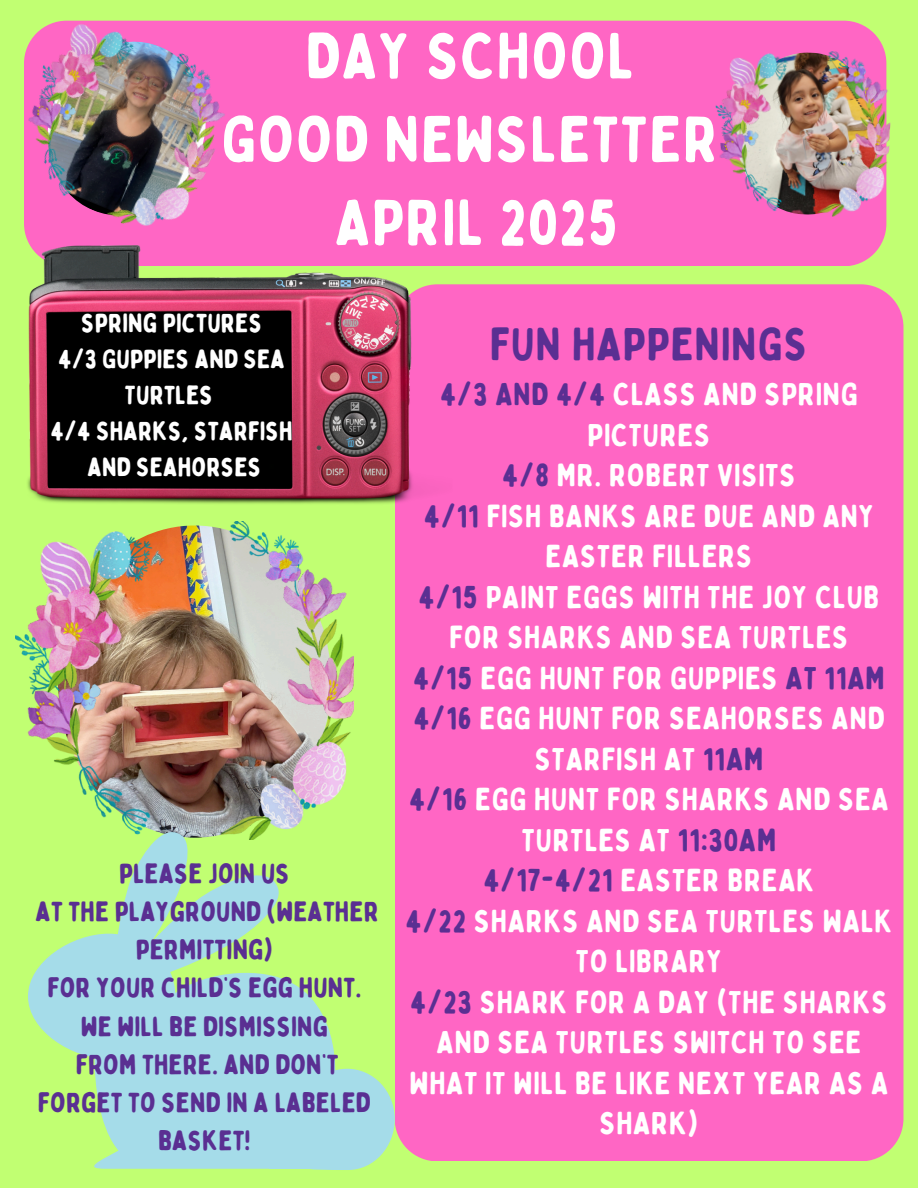
<style>
.page{position:relative;width:918px;height:1188px;background:#c1ff72}
.page>*{position:absolute;margin:0;border:0;box-sizing:border-box;transform-origin:0 0}
.t1{font:64.8px/83.2px "Bobby Jones Soft";letter-spacing:.02em;color:#fff;text-align:center}
.t2{font:46.2px "Bobby Jones Soft";letter-spacing:.02em;color:#5a2f92}
.t3{font:31.65px/40.5px "Bobby Jones Soft";letter-spacing:.02em;color:#fff;text-align:center}
.t4{font:27.9px/38.2px "Bobby Jones Soft";color:#5a2f92;text-align:center}
.t5{font:26.4px/36px "Bobby Jones Soft";color:#fff;text-align:center}
.s1{color:#5a2f92}
</style>
<div class="page">
<div style="left:395px;top:284px;width:508px;height:877px;background:#ff66c4"></div>
<div style="left:244px;top:21px;width:642px;height:245px;background:#ff66c4"></div>
<img style="left:16px;top:522px;width:337px;height:297px">
<img style="left:712px;top:47px;width:179px;height:172px">
<img style="left:24px;top:20px;width:220px;height:226px">
<img style="left:27px;top:246px;width:426px;height:262px">
<svg style="left:28px;top:819px;width:367px;height:351px"></svg>
<div style="left:269px;top:1144px;width:69px;height:25px;background:#a5dce9"></div>
<p class="t1" style="left:221px;top:15px;width:499px">DAY SCHOOL<br>GOOD NEWSLETTER<br>APRIL 2025</p>
<p class="t5" style="left:81px;top:306px;width:183px">SPRING PICTURES</p>
<h2 class="t5" style="left:58px;top:342px;width:228px">4/3 GUPPIES AND SEA<br>TURTLES</h2>
<p class="t5" style="left:51px;top:414px;width:244px">4/4 SHARKS, STARFISH</p>
<p class="t5" style="left:87px;top:450px;width:176px">AND SEAHORSES</p>
<p class="t4" style="left:119px;top:854px;width:172px">PLEASE JOIN US</p>
<p class="t4" style="left:36px;top:893px;width:345px">AT THE PLAYGROUND (WEATHER<br>PERMITTING)</p>
<p class="t4" style="left:47px;top:969px;width:315px">FOR YOUR CHILD’S EGG HUNT.</p>
<p class="t4" style="left:81px;top:1007px;width:249px">WE WILL BE DISMISSING</p>
<p class="t4" style="left:38px;top:1046px;width:335px">FROM THERE. AND DON’T<br>FORGET TO SEND IN A LABELED<br>BASKET!</p>
<p class="t2" style="left:490px;top:316px;width:319px">FUN HAPPENINGS</p>
<p class="t3" style="left:406px;top:375px;width:489px"><span class="s1">4/3 AND 4/4</span> CLASS AND SPRING<br>PICTURES<br><span class="s1">4/8</span> MR. ROBERT VISITS<br><span class="s1">4/11</span> FISH BANKS ARE DUE AND ANY<br>EASTER FILLERS<br><span class="s1">4/15</span> PAINT EGGS WITH THE JOY CLUB<br>FOR SHARKS AND SEA TURTLES<br><span class="s1">4/15</span> EGG HUNT FOR GUPPIES <span class="s1">AT 11AM<br>4/16</span> EGG HUNT FOR SEAHORSES AND<br>STARFISH AT <span class="s1">11AM<br>4/16</span> EGG HUNT FOR SHARKS AND SEA<br>TURTLES AT <span class="s1">11:30AM<br>4/17-4/21</span> EASTER BREAK<br><span class="s1">4/22</span> SHARKS AND SEA TURTLES WALK<br>TO LIBRARY<br><span class="s1">4/23</span> SHARK FOR A DAY (THE SHARKS<br>AND SEA TURTLES SWITCH TO SEE<br>WHAT IT WILL BE LIKE NEXT YEAR AS A<br>SHARK)</p>
</div>
